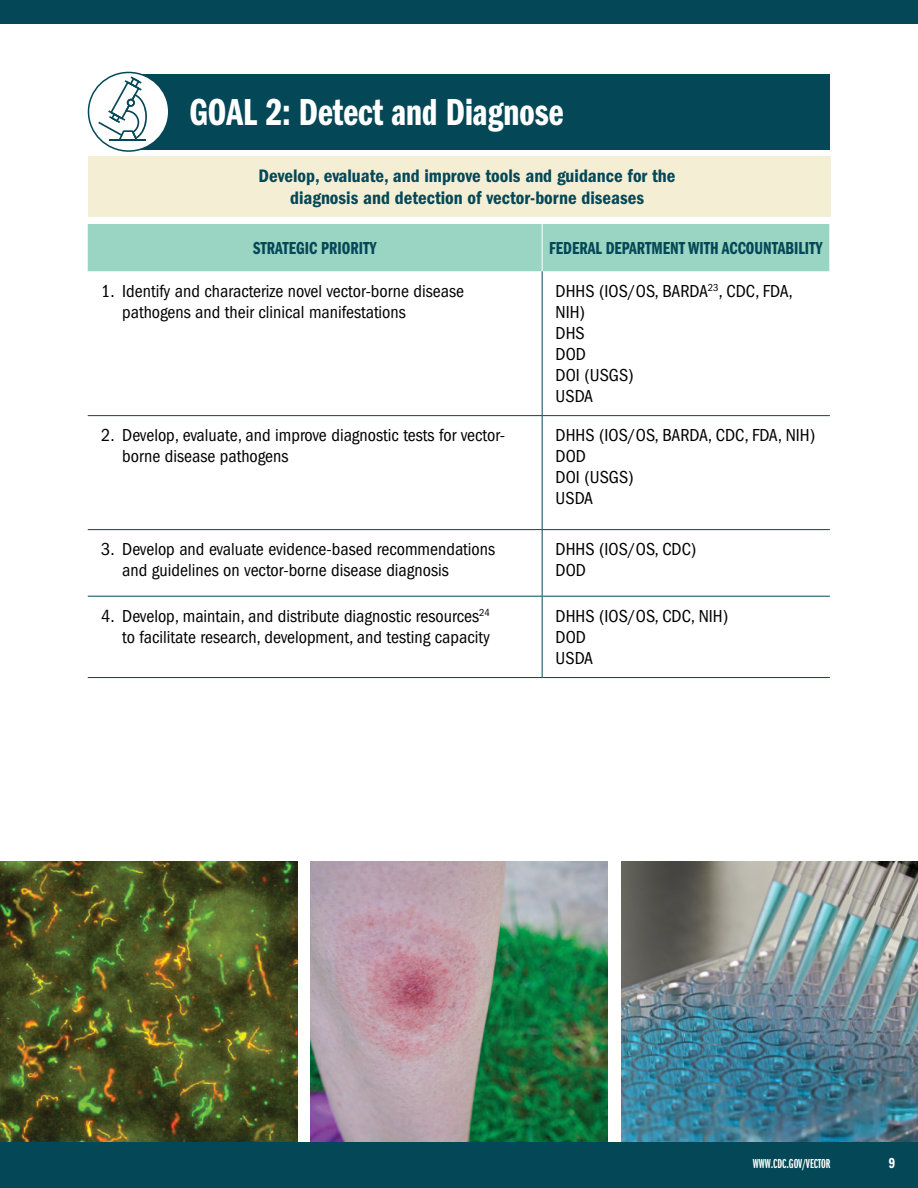
<style>
.page{position:relative;width:918px;height:1188px;background:#fff}
.page>*{position:absolute;margin:0;border:0;box-sizing:border-box;transform-origin:0 0}
.H2_goals{font:39px "ITC Franklin Gothic Std Dm Cp";color:#fff}
.Call-Out_Goal_Header{font:18.75px/22.5px "ITC Franklin Gothic Std Dm Cd";color:#044757;text-align:center}
.Table_Data{font:condensed 18px/21px "ITC Franklin Gothic Std";color:#000}
.Table_Header{font:18px "ITC Franklin Gothic Std Dm Cp";color:#044757}
.t1{font:15px "ITC Franklin Gothic Std Dm Cp";color:#fff}
.t2{font:13.5px "ITC Franklin Gothic Std Dm X Cp";color:#fff}
</style>
<div class="page">
<div style="left:0;top:1142px;width:918px;height:46px;background:#044757"></div>
<div style="left:0;top:0;width:918px;height:24px;background:#044757"></div>
<img style="left:0;top:862px;width:297px;height:280px">
<div style="left:129px;top:74px;width:701px;height:75px;background:#044757"></div>
<div style="left:89px;top:72px;width:80px;height:79px;background:#fff;border-radius:50%"></div>
<div style="left:88px;top:72px;width:81px;height:80px;border:2px solid #044757;border-radius:50%"></div>
<svg style="left:98px;top:76px;width:49px;height:65px"></svg>
<hr style="left:109px;top:139px;width:37px;height:2px;background:#044757">
<div style="left:88px;top:156px;width:742px;height:61px;background:#f4efd4"></div>
<div style="left:88px;top:224px;width:741px;height:47px;background:#9ad5c3"></div>
<hr style="left:542px;top:271px;width:1px;height:144px;background:#044757">
<hr style="left:88px;top:415px;width:454px;height:1px;background:#044757">
<hr style="left:542px;top:415px;width:288px;height:1px;background:#044757">
<hr style="left:542px;top:416px;width:1px;height:113px;background:#044757">
<hr style="left:88px;top:529px;width:454px;height:1px;background:#044757">
<hr style="left:542px;top:529px;width:288px;height:1px;background:#044757">
<hr style="left:542px;top:530px;width:1px;height:66px;background:#044757">
<hr style="left:542px;top:597px;width:1px;height:80px;background:#044757">
<hr style="left:88px;top:596px;width:454px;height:1px;background:#044757">
<hr style="left:542px;top:596px;width:288px;height:1px;background:#044757">
<hr style="left:88px;top:677px;width:454px;height:1px;background:#044757">
<hr style="left:542px;top:677px;width:288px;height:1px;background:#044757">
<hr style="left:542px;top:224px;width:1px;height:47px;background:#fff">
<img style="left:311px;top:862px;width:297px;height:280px">
<img style="left:621px;top:862px;width:297px;height:280px">
<p class="H2_goals" style="left:189px;top:91px;width:376px">GOAL 2: Detect and Diagnose</p>
<p class="Call-Out_Goal_Header" style="left:259px;top:165px;width:418px">Develop, evaluate, and improve tools and guidance for the diagnosis and detection of vector-borne diseases</p>
<p class="Table_Header" style="left:253px;top:238px;width:125px">STRATEGIC PRIORITY</p>
<p class="Table_Header" style="left:549px;top:238px;width:275px">FEDERAL DEPARTMENT WITH ACCOUNTABILITY</p>
<p class="Table_Data" style="left:122px;top:281px;width:343px;text-indent:-21px">1. Identify and characterize novel vector-borne disease pathogens and their clinical manifestations</p>
<p class="Table_Data" style="left:556px;top:281px;width:239px">DHHS (IOS/OS, BARDA<sup>23</sup>, CDC, FDA,<br>NIH)</p>
<p class="Table_Data" style="left:556px;top:323px;width:31px">DHS</p>
<p class="Table_Data" style="left:556px;top:344px;width:32px">DOD</p>
<p class="Table_Data" style="left:556px;top:365px;width:80px">DOI (USGS)</p>
<p class="Table_Data" style="left:556px;top:386px;width:39px">USDA</p>
<p class="Table_Data" style="left:122px;top:425px;width:384px;text-indent:-21px">2. Develop, evaluate, and improve diagnostic tests for vector&shy;borne disease pathogens</p>
<p class="Table_Data" style="left:556px;top:425px;width:261px">DHHS (IOS/OS, BARDA, CDC, FDA, NIH)</p>
<p class="Table_Data" style="left:556px;top:446px;width:32px">DOD</p>
<p class="Table_Data" style="left:556px;top:467px;width:80px">DOI (USGS)</p>
<p class="Table_Data" style="left:556px;top:488px;width:39px">USDA</p>
<p class="Table_Data" style="left:122px;top:539px;width:374px;text-indent:-21px">3. Develop and evaluate evidence-based recommendations and guidelines on vector-borne disease diagnosis</p>
<p class="Table_Data" style="left:556px;top:539px;width:142px">DHHS (IOS/OS, CDC)</p>
<p class="Table_Data" style="left:556px;top:560px;width:32px">DOD</p>
<p class="Table_Data" style="left:101px;top:606px;width:390px;text-align:right">4. Develop, maintain, and distribute diagnostic resources<sup>24 </sup>to facilitate research, development, and testing capacity</p>
<p class="Table_Data" style="left:556px;top:606px;width:174px">DHHS (IOS/OS, CDC, NIH)</p>
<p class="Table_Data" style="left:556px;top:627px;width:32px">DOD</p>
<p class="Table_Data" style="left:556px;top:648px;width:39px">USDA</p>
<p class="t2" style="left:753px;top:1156px;width:79px">WWW.CDC.GOV/VECTOR</p>
<p class="t1" style="left:889px;top:1155px;width:8px">9</p>
</div>
